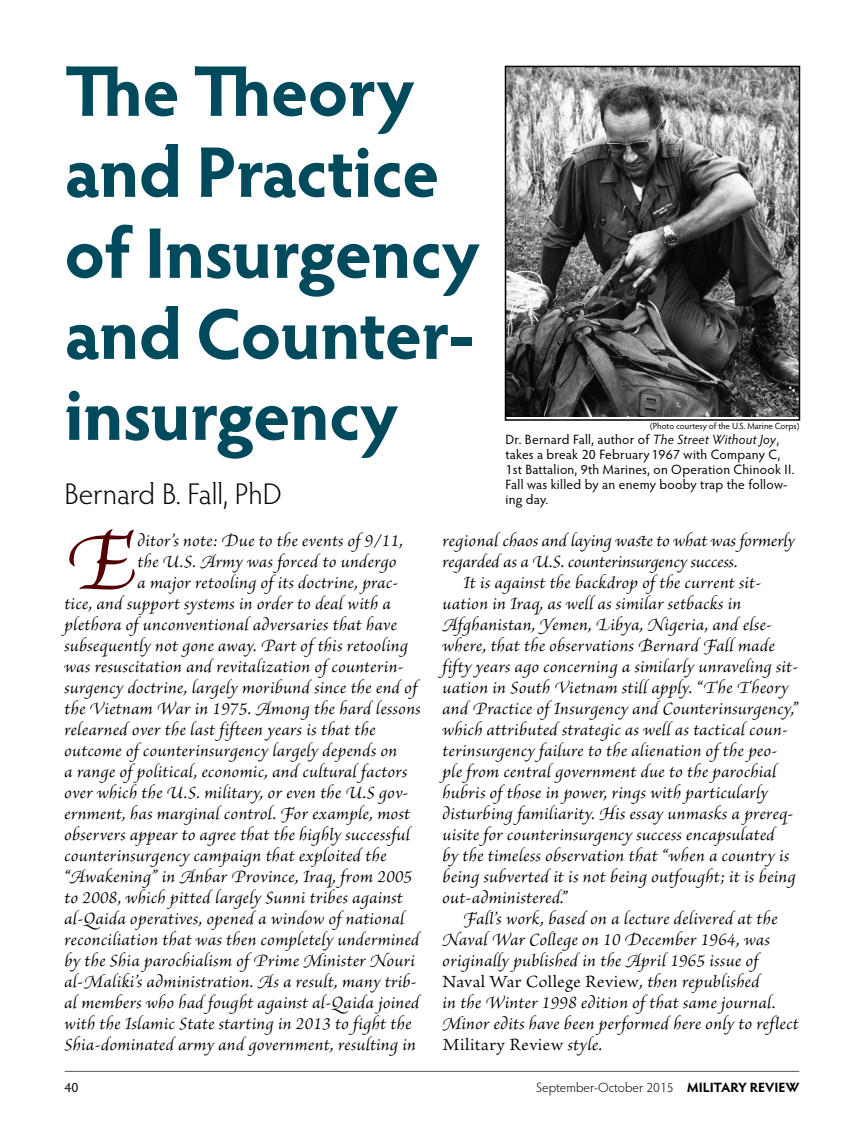
<style>
.page{position:relative;width:864px;height:1134px;background:#fff}
.page>*{position:absolute;margin:0;border:0;box-sizing:border-box;transform-origin:0 0}
.t1{font:italic 85.2px "Brioso Pro";color:#540002}
.t2{font:700 72px/81px "Hypatia Sans Pro";letter-spacing:-.01em;color:#004a5d}
.t3{font:300 30px "Hypatia Sans Pro";color:#000}
.t4{font:italic 18px "Brioso Pro";letter-spacing:.02em;color:#000}
.t5{font:italic 18px "Brioso Pro";color:#000}
.t6{font:18px "Brioso Pro";letter-spacing:.03em;color:#000}
.t7{font:13.5px/15px "Hypatia Sans Pro";letter-spacing:.015em;color:#000}
.t8{font:300 13.5px "Hypatia Sans Pro";color:#000}
.t9{font:9px "Hypatia Sans Pro";color:#000}
.s1{font-style:italic}
.s2{font-weight:700}
</style>
<div class="page">
<hr style="left:65px;top:1071px;width:734px;height:1px;background:#58595b">
<img style="left:508px;top:69px;width:289px;height:348px">
<div style="left:505px;top:66px;width:295px;height:355px;border:2px solid #000"></div>
<h2 class="t2" style="left:64px;top:47px;width:417px">The Theory and Practice of Insurgency and Counter&shy;insurgency</h2>
<h3 class="t3" style="left:64px;top:474px;width:219px">Bernard B. Fall, PhD</h3>
<h1 class="t1" style="left:66px;top:509px;width:73px">E</h1>
<p class="t4" style="left:138px;top:529px;width:267px">ditor’s note: Due to the events of 9/11,</p>
<p class="t9" style="left:650px;top:420px;width:151px">(Photo courtesy of the U.S. Marine Corps)</p>
<p class="t7" style="left:506px;top:431px;width:291px">Dr. Bernard Fall, author of <span class="s1">The Street Without Joy</span>, takes a break 20 February 1967 with Company C, 1st Battalion, 9th Marines, on Operation Chinook II.<br>Fall was killed by an enemy booby trap the follow&shy;ing day.</p>
<p class="t5" style="left:443px;top:529px;width:354px">regional chaos and laying waste to what was formerly</p>
<p class="t5" style="left:443px;top:550px;width:297px">regarded as a U.S. counterinsurgency success.</p>
<p class="t4" style="left:464px;top:571px;width:299px">It is against the backdrop of the current sit-</p>
<p class="t4" style="left:443px;top:592px;width:300px">uation in Iraq, as well as similar setbacks in</p>
<p class="t4" style="left:443px;top:613px;width:331px">Afghanistan, Yemen, Libya, Nigeria, and else-</p>
<p class="t4" style="left:443px;top:634px;width:334px">where, that the observations Bernard Fall made</p>
<p class="t4" style="left:443px;top:655px;width:357px">fifty years ago concerning a similarly unraveling sit-</p>
<p class="t4" style="left:443px;top:676px;width:348px">uation in South Vietnam still apply. “The Theory</p>
<p class="t4" style="left:443px;top:697px;width:357px">and Practice of Insurgency and Counterinsurgency,”</p>
<p class="t4" style="left:443px;top:718px;width:347px">which attributed strategic as well as tactical coun-</p>
<p class="t4" style="left:443px;top:739px;width:337px">terinsurgency failure to the alienation of the peo-</p>
<p class="t4" style="left:443px;top:760px;width:336px">ple from central government due to the parochial</p>
<p class="t4" style="left:443px;top:781px;width:327px">hubris of those in power, rings with particularly</p>
<p class="t4" style="left:443px;top:802px;width:352px">disturbing familiarity. His essay unmasks a prereq-</p>
<p class="t4" style="left:443px;top:823px;width:334px">uisite for counterinsurgency success encapsulated</p>
<p class="t4" style="left:443px;top:844px;width:348px">by the timeless observation that “when a country is</p>
<p class="t4" style="left:443px;top:865px;width:355px">being subverted it is not being outfought; it is being</p>
<p class="t4" style="left:443px;top:887px;width:127px">out-administered.”</p>
<p class="t4" style="left:464px;top:908px;width:316px">Fall’s work, based on a lecture delivered at the</p>
<p class="t4" style="left:443px;top:929px;width:329px">Naval War College on 10 December 1964, was</p>
<p class="t4" style="left:443px;top:950px;width:317px">originally published in the April 1965 issue of</p>
<p class="t6" style="left:443px;top:972px;width:319px">Naval War College Review<span class="s1">, then republished</span></p>
<p class="t4" style="left:443px;top:992px;width:335px">in the Winter 1998 edition of that same journal.</p>
<p class="t4" style="left:443px;top:1013px;width:358px">Minor edits have been performed here only to reflect</p>
<p class="t6" style="left:443px;top:1035px;width:161px">Military Review <span class="s1">style.</span></p>
<p class="t4" style="left:138px;top:550px;width:260px">the U.S. Army was forced to undergo</p>
<p class="t4" style="left:138px;top:571px;width:263px">a major retooling of its doctrine, prac-</p>
<p class="t4" style="left:65px;top:592px;width:328px">tice, and support systems in order to deal with a</p>
<p class="t4" style="left:65px;top:613px;width:334px">plethora of unconventional adversaries that have</p>
<p class="t4" style="left:65px;top:634px;width:345px">subsequently not gone away. Part of this retooling</p>
<p class="t4" style="left:65px;top:655px;width:341px">was resuscitation and revitalization of counterin-</p>
<p class="t4" style="left:65px;top:676px;width:354px">surgency doctrine, largely moribund since the end of</p>
<p class="t4" style="left:65px;top:697px;width:358px">the Vietnam War in 1975. Among the hard lessons</p>
<p class="t4" style="left:65px;top:718px;width:313px">relearned over the last fifteen years is that the</p>
<p class="t4" style="left:65px;top:739px;width:334px">outcome of counterinsurgency largely depends on</p>
<p class="t4" style="left:65px;top:760px;width:344px">a range of political, economic, and cultural factors</p>
<p class="t4" style="left:65px;top:781px;width:346px">over which the U.S. military, or even the U.S gov-</p>
<p class="t4" style="left:65px;top:802px;width:347px">ernment, has marginal control. For example, most</p>
<p class="t4" style="left:65px;top:823px;width:347px">observers appear to agree that the highly successful</p>
<p class="t4" style="left:65px;top:844px;width:324px">counterinsurgency campaign that exploited the</p>
<p class="t4" style="left:65px;top:865px;width:349px">“Awakening” in Anbar Province, Iraq, from 2005</p>
<p class="t4" style="left:65px;top:886px;width:340px">to 2008, which pitted largely Sunni tribes against</p>
<p class="t4" style="left:65px;top:907px;width:341px">al-Qaida operatives, opened a window of national</p>
<p class="t4" style="left:65px;top:928px;width:357px">reconciliation that was then completely undermined</p>
<p class="t4" style="left:65px;top:949px;width:352px">by the Shia parochialism of Prime Minister Nouri</p>
<p class="t4" style="left:65px;top:970px;width:354px">al-Maliki’s administration. As a result, many trib-</p>
<p class="t4" style="left:65px;top:991px;width:357px">al members who had fought against al-Qaida joined</p>
<p class="t4" style="left:65px;top:1012px;width:349px">with the Islamic State starting in 2013 to fight the</p>
<p class="t4" style="left:65px;top:1033px;width:353px">Shia-dominated army and government, resulting in</p>
<p class="t7" style="left:64px;top:1079px;width:15px">40</p>
<p class="t8" style="left:536px;top:1079px;width:265px">September-October 2015 <span class="s2">MILITARY REVIEW</span></p>
</div>
